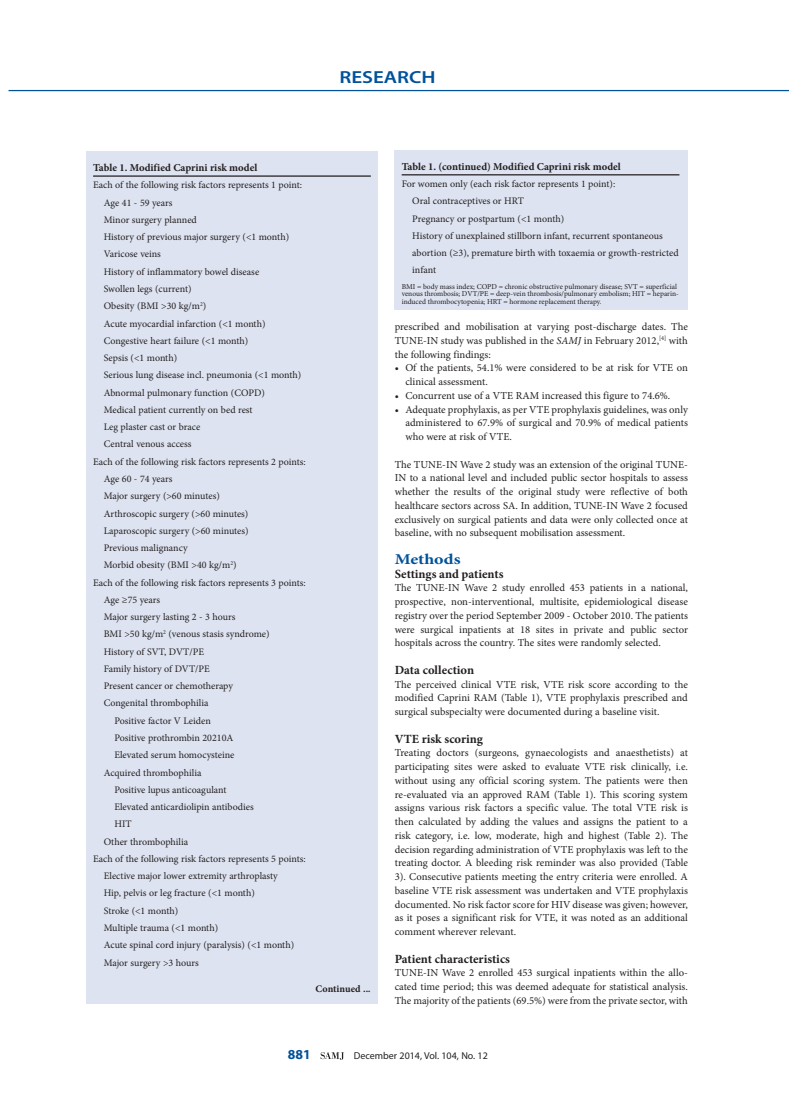
<style>
.page{position:relative;width:797px;height:1105px;background:#fff}
.page>*{position:absolute;margin:0;border:0;box-sizing:border-box;transform-origin:0 0}
.t1{font:600 17.5px "Myriad Pro";color:#01529a;scale:1.2 1}
.t2{font:700 15px "Minion Pro";color:#01529a;scale:1.2 1}
.t3{font:700 13.75px "Myriad Pro";color:#01529a}
.t4{font:700 12.5px "Minion Pro";color:#231f20}
.t5{font:10.62px/13.8px "Minion Pro";color:#231f20;text-align:justify}
.t6{font:700 10.62px "Minion Pro";color:#231f20}
.t7{font:10px/17.2px "Minion Pro";color:#231f20}
.t8{font:10px "Myriad Pro";color:#231f20}
.t9{font:700 10px "Minion Pro";letter-spacing:-.005em;color:#231f20}
.t10{font:7.5px/7.5px "Minion Pro";color:#231f20}
.s1{font-style:italic}
</style>
<div class="page">
<hr style="left:9px;top:90px;width:779px;height:1px;background:#01529a">
<div style="left:86px;top:151px;width:292px;height:853px;background:#dde3f0"></div>
<hr style="left:93px;top:175px;width:278px;height:2px;background:#231f20">
<div style="left:394px;top:150px;width:294px;height:160px;background:#dde3f0"></div>
<hr style="left:401px;top:174px;width:278px;height:1px;background:#231f20">
<svg style="left:320px;top:1052px;width:24px;height:8px"></svg>
<h1 class="t1" style="left:339px;top:66px;width:82px">RESEARCH</h1>
<p class="t6" style="left:93px;top:160px;width:166px">Table 1. Modified Caprini risk model</p>
<p class="t7" style="left:93px;top:177px;width:211px">Each of the following risk factors represents 1 point:</p>
<p class="t7" style="left:104px;top:194px;width:70px">Age 41 - 59 years</p>
<p class="t7" style="left:104px;top:211px;width:95px">Minor surgery planned</p>
<p class="t7" style="left:104px;top:228px;width:187px">History of previous major surgery (&lt;1 month)</p>
<p class="t7" style="left:104px;top:246px;width:59px">Varicose veins</p>
<p class="t7" style="left:104px;top:263px;width:157px">History of inflammatory bowel disease</p>
<p class="t7" style="left:104px;top:280px;width:89px">Swollen legs (current)</p>
<p class="t7" style="left:104px;top:297px;width:104px">Obesity (BMI &gt;30 kg/m<sup>2</sup>)</p>
<p class="t7" style="left:104px;top:315px;width:163px">Acute myocardial infarction (&lt;1 month)</p>
<p class="t7" style="left:104px;top:332px;width:146px">Congestive heart failure (&lt;1 month)</p>
<p class="t7" style="left:104px;top:349px;width:75px">Sepsis (&lt;1 month)</p>
<p class="t7" style="left:104px;top:367px;width:199px">Serious lung disease incl. pneumonia (&lt;1 month)</p>
<p class="t7" style="left:104px;top:384px;width:163px">Abnormal pulmonary function (COPD)</p>
<p class="t7" style="left:104px;top:401px;width:150px">Medical patient currently on bed rest</p>
<p class="t7" style="left:104px;top:418px;width:98px">Leg plaster cast or brace</p>
<p class="t7" style="left:104px;top:436px;width:89px">Central venous access</p>
<p class="t7" style="left:93px;top:453px;width:214px">Each of the following risk factors represents 2 points:</p>
<p class="t7" style="left:104px;top:470px;width:70px">Age 60 - 74 years</p>
<p class="t7" style="left:104px;top:487px;width:118px">Major surgery (&gt;60 minutes)</p>
<p class="t7" style="left:104px;top:505px;width:146px">Arthroscopic surgery (&gt;60 minutes)</p>
<p class="t7" style="left:104px;top:522px;width:146px">Laparoscopic surgery (&gt;60 minutes)</p>
<p class="t7" style="left:104px;top:539px;width:85px">Previous malignancy</p>
<p class="t7" style="left:104px;top:556px;width:134px">Morbid obesity (BMI &gt;40 kg/m<sup>2</sup>)</p>
<p class="t7" style="left:93px;top:574px;width:214px">Each of the following risk factors represents 3 points:</p>
<p class="t7" style="left:104px;top:591px;width:58px">Age ≥75 years</p>
<p class="t7" style="left:104px;top:608px;width:133px">Major surgery lasting 2 - 3 hours</p>
<p class="t7" style="left:104px;top:626px;width:167px">BMI &gt;50 kg/m<sup>2</sup> (venous stasis syndrome)</p>
<p class="t7" style="left:104px;top:643px;width:102px">History of SVT, DVT/PE</p>
<p class="t7" style="left:104px;top:660px;width:108px">Family history of DVT/PE</p>
<p class="t7" style="left:104px;top:677px;width:131px">Present cancer or chemotherapy</p>
<p class="t7" style="left:104px;top:695px;width:106px">Congenital thrombophilia</p>
<p class="t7" style="left:114px;top:712px;width:98px">Positive factor V Leiden</p>
<p class="t7" style="left:114px;top:729px;width:120px">Positive prothrombin 20210A</p>
<p class="t7" style="left:114px;top:746px;width:122px">Elevated serum homocysteine</p>
<p class="t7" style="left:104px;top:764px;width:99px">Acquired thrombophilia</p>
<p class="t7" style="left:114px;top:781px;width:114px">Positive lupus anticoagulant</p>
<p class="t7" style="left:114px;top:798px;width:141px">Elevated anticardiolipin antibodies</p>
<p class="t7" style="left:114px;top:816px;width:19px">HIT</p>
<p class="t7" style="left:104px;top:833px;width:86px">Other thrombophilia</p>
<p class="t7" style="left:93px;top:850px;width:214px">Each of the following risk factors represents 5 points:</p>
<p class="t7" style="left:104px;top:867px;width:176px">Elective major lower extremity arthroplasty</p>
<p class="t7" style="left:104px;top:885px;width:153px">Hip, pelvis or leg fracture (&lt;1 month)</p>
<p class="t7" style="left:104px;top:902px;width:76px">Stroke (&lt;1 month)</p>
<p class="t7" style="left:104px;top:919px;width:116px">Multiple trauma (&lt;1 month)</p>
<p class="t7" style="left:104px;top:936px;width:192px">Acute spinal cord injury (paralysis) (&lt;1 month)</p>
<p class="t7" style="left:104px;top:954px;width:96px">Major surgery &gt;3 hours</p>
<p class="t9" style="left:315px;top:982px;width:57px">Continued ..<span class="s1">.</span></p>
<p class="t6" style="left:401px;top:159px;width:221px">Table 1. (continued) Modified Caprini risk model</p>
<p class="t7" style="left:412px;top:175px;width:268px;text-indent:-11px">For women only (each risk factor represents 1 point):<br>Oral contraceptives or HRT<br>Pregnancy or postpartum (&lt;1 month)<br>History of unexplained stillborn infant, recurrent spontaneous abortion (≥3), premature birth with toxaemia or growth-restricted infant</p>
<p class="t10" style="left:401px;top:283px;width:278px">BMI = body mass index; COPD = chronic obstructive pulmonary disease; SVT = superficial venous thrombosis; DVT/PE = deep-vein thrombosis/pulmonary embolism; HIT = heparin&shy;induced thrombocytopenia; HRT = hormone replacement therapy.</p>
<p class="t5" style="left:395px;top:320px;width:295px">prescribed and mobilisation at varying post-discharge dates. The TUNE-IN study was published in the <span class="s1">SAMJ</span> in February 2012,<sup>[4]</sup> with the following findings:</p>
<p class="t5" style="left:405px;top:361px;width:284px;text-indent:-11px">• Of the patients, 54.1% were considered to be at risk for VTE on clinical assessment.</p>
<p class="t5" style="left:395px;top:389px;width:277px">• Concurrent use of a VTE RAM increased this figure to 74.6%.</p>
<p class="t5" style="left:405px;top:402px;width:284px;text-indent:-11px">• Adequate prophylaxis, as per VTE prophylaxis guidelines, was only administered to 67.9% of surgical and 70.9% of medical patients who were at risk of VTE.</p>
<p class="t5" style="left:395px;top:457px;width:295px">The TUNE-IN Wave 2 study was an extension of the original TUNE-IN to a national level and included public sector hospitals to assess whether the results of the original study were reflective of both healthcare sectors across SA. In addition, TUNE-IN Wave 2 focused exclusively on surgical patients and data were only collected once at baseline, with no subsequent mobilisation assessment.</p>
<h2 class="t2" style="left:395px;top:548px;width:56px">Methods</h2>
<p class="t4" style="left:395px;top:565px;width:110px">Settings and patients</p>
<p class="t5" style="left:395px;top:581px;width:295px">The TUNE-IN Wave 2 study enrolled 453 patients in a national, prospective, non-interventional, multisite, epidemiological disease registry over the period September 2009 - October 2010. The patients were surgical inpatients at 18 sites in private and public sector hospitals across the country. The sites were randomly selected.</p>
<p class="t4" style="left:395px;top:661px;width:81px">Data collection</p>
<p class="t5" style="left:395px;top:677px;width:295px">The perceived clinical VTE risk, VTE risk score according to the modified Caprini RAM (Table 1), VTE prophylaxis prescribed and surgical subspecialty were documented during a baseline visit.</p>
<p class="t4" style="left:395px;top:730px;width:90px">VTE risk scoring</p>
<p class="t5" style="left:395px;top:746px;width:295px">Treating doctors (surgeons, gynaecologists and anaesthetists) at participating sites were asked to evaluate VTE risk clinically, i.e. without using any official scoring system. The patients were then re-evaluated via an approved RAM (Table 1). This scoring system assigns various risk factors a specific value. The total VTE risk is then calculated by adding the values and assigns the patient to a risk category, i.e. low, moderate, high and highest (Table 2). The decision regarding administration of VTE prophylaxis was left to the treating doctor. A bleeding risk reminder was also provided (Table 3). Consecutive patients meeting the entry criteria were enrolled. A baseline VTE risk assessment was undertaken and VTE prophylaxis documented. No risk factor score for HIV disease was given; however, as it poses a significant risk for VTE, it was noted as an additional comment wherever relevant.</p>
<p class="t4" style="left:395px;top:950px;width:117px">Patient characteristics</p>
<p class="t5" style="left:395px;top:966px;width:295px">TUNE-IN Wave 2 enrolled 453 surgical inpatients within the allo&shy;cated time period; this was deemed adequate for statistical analysis.<br>The majority of the patients (69.5%) were from the private sector, with</p>
<p class="t3" style="left:288px;top:1045px;width:24px">881</p>
<p class="t8" style="left:354px;top:1049px;width:136px">December 2014, Vol. 104, No. 12</p>
</div>
